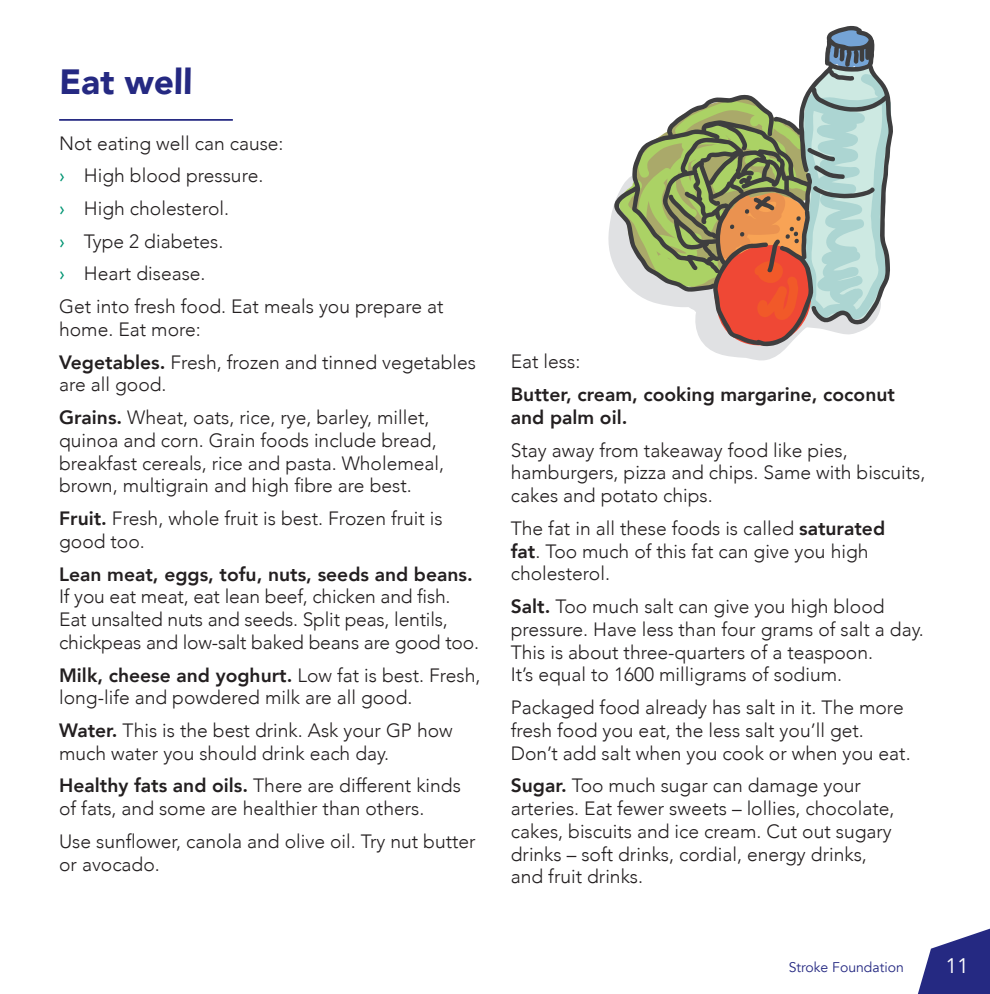
<style>
.page{position:relative;width:990px;height:994px;background:#fff}
.page>*{position:absolute;margin:0;border:0;box-sizing:border-box;transform-origin:0 0}
.t1{font:900 35px "Avenir";color:#252982}
.t2{font:21px "Avenir";color:#fff}
.t3{font:300 19.25px/22.8px "Avenir";color:#231f20}
.t4{font:800 19.25px/22.8px "Avenir";color:#231f20}
.t5{font:14px "Avenir";color:#252982}
.s1{font-weight:400;color:#009472}
.s2{font-weight:800}
</style>
<div class="page">
<hr style="left:59px;top:119px;width:174px;height:2px;background:#252982">
<svg style="left:608px;top:209px;width:176px;height:152px"></svg>
<svg style="left:613px;top:195px;width:5px;height:151px"></svg>
<svg style="left:618px;top:26px;width:275px;height:324px"></svg>
<svg style="left:918px;top:928px;width:72px;height:66px"></svg>
<h1 class="t1" style="left:59px;top:52px;width:135px">Eat well</h1>
<p class="t3" style="left:59px;top:127px;width:386px;line-height:32.7px">Not eating well can cause:<br><span class="s1">›</span> High blood pressure.<br><span class="s1">›</span> High cholesterol.<br><span class="s1">›</span> Type 2 diabetes.<br><span class="s1">›</span> Heart disease.<br>Get into fresh food. Eat meals you prepare at</p>
<p class="t3" style="left:59px;top:313px;width:418px;line-height:32.7px">home. Eat more:<br><span class="s2">Vegetables.</span> Fresh, frozen and tinned vegetables</p>
<p class="t3" style="left:59px;top:368px;width:372px;line-height:32.7px">are all good.<br><span class="s2">Grains.</span> Wheat, oats, rice, rye, barley, millet,</p>
<p class="t3" style="left:59px;top:428px;width:386px">quinoa and corn. Grain foods include bread, breakfast cereals, rice and pasta. Wholemeal, brown, multigrain and high fibre are best.</p>
<p class="t3" style="left:59px;top:507px;width:385px"><span class="s2">Fruit.</span> Fresh, whole fruit is best. Frozen fruit is good too.</p>
<p class="t4" style="left:59px;top:562px;width:415px">Lean meat, eggs, tofu, nuts, seeds and beans.</p>
<p class="t3" style="left:59px;top:585px;width:421px">If you eat meat, eat lean beef, chicken and fish.<br>Eat unsalted nuts and seeds. Split peas, lentils, chickpeas and low-salt baked beans are good too.</p>
<p class="t3" style="left:59px;top:663px;width:423px"><span class="s2">Milk, cheese and yoghurt.</span> Low fat is best. Fresh, long-life and powdered milk are all good.</p>
<p class="t3" style="left:59px;top:718px;width:395px"><span class="s2">Water.</span> This is the best drink. Ask your GP how much water you should drink each day.</p>
<p class="t3" style="left:59px;top:774px;width:403px"><span class="s2">Healthy fats and oils.</span> There are different kinds of fats, and some are healthier than others.</p>
<p class="t3" style="left:59px;top:829px;width:418px">Use sunflower, canola and olive oil. Try nut butter or avocado.</p>
<p class="t3" style="left:511px;top:350px;width:71px">Eat less:</p>
<p class="t4" style="left:511px;top:383px;width:385px">Butter, cream, cooking margarine, coconut and palm oil.</p>
<p class="t3" style="left:511px;top:438px;width:416px">Stay away from takeaway food like pies, hamburgers, pizza and chips. Same with biscuits, cakes and potato chips.</p>
<p class="t3" style="left:511px;top:516px;width:376px">The fat in all these foods is called <span class="s2">saturated fat</span>. Too much of this fat can give you high cholesterol.</p>
<p class="t3" style="left:511px;top:595px;width:414px"><span class="s2">Salt.</span> Too much salt can give you high blood pressure. Have less than four grams of salt a day.<br>This is about three-quarters of a teaspoon.<br>It’s equal to 1600 milligrams of sodium.</p>
<p class="t3" style="left:511px;top:695px;width:401px">Packaged food already has salt in it. The more fresh food you eat, the less salt you’ll get.<br>Don’t add salt when you cook or when you eat.</p>
<p class="t3" style="left:511px;top:774px;width:385px"><span class="s2">Sugar.</span> Too much sugar can damage your arteries. Eat fewer sweets – lollies, chocolate, cakes, biscuits and ice cream. Cut out sugary drinks – soft drinks, cordial, energy drinks, and fruit drinks.</p>
<p class="t5" style="left:788px;top:958px;width:117px">Stroke Foundation</p>
<p class="t2" style="left:945px;top:952px;width:25px">11</p>
</div>
